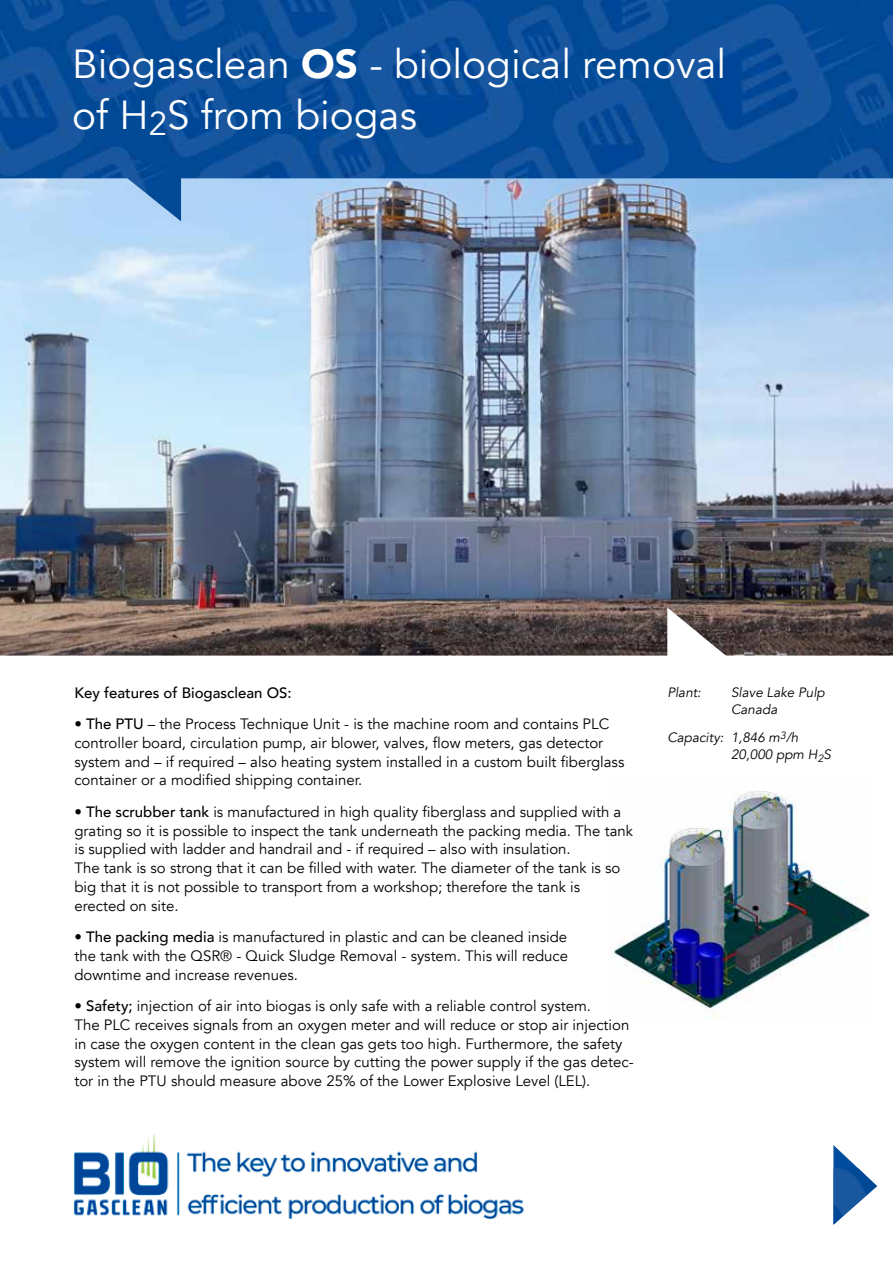
<style>
.page{position:relative;width:893px;height:1263px;background:#fff}
.page>*{position:absolute;margin:0;border:0;box-sizing:border-box;transform-origin:0 0}
.t1{font:40.5px/51px "Avenir";color:#fff}
.t2{font:15px/18.8px "Avenir";color:#000}
.t3{font:500 15px "Avenir";color:#000}
.t4{font:italic 13.5px/16.2px "Avenir";color:#000}
.s1{font-weight:900}
.s2{font-weight:500}
</style>
<div class="page">
<img style="left:609px;top:791px;width:261px;height:227px">
<img style="left:0;top:221px;width:893px;height:435px">
<svg style="left:667px;top:608px;width:64px;height:48px"></svg>
<img style="left:73px;top:1134px;width:451px;height:84px">
<svg style="left:833px;top:1145px;width:25px;height:23px"></svg>
<img style="left:833px;top:1168px;width:44px;height:57px">
<img style="left:0;top:0;width:893px;height:221px">
<h1 class="t1" style="left:72px;top:39px;width:655px">Biogasclean <span class="s1">OS</span> - biological removal of H<sub>2</sub>S from biogas</h1>
<p class="t3" style="left:74px;top:679px;width:219px">Key features of Biogasclean OS:</p>
<p class="t2" style="left:74px;top:715px;width:551px"><span class="s2">• The PTU</span> – the Process Technique Unit - is the machine room and contains PLC controller board, circulation pump, air blower, valves, flow meters, gas detector system and – if required – also heating system installed in a custom built fiberglass container or a modified shipping container.</p>
<p class="t2" style="left:74px;top:802px;width:560px">• <span class="s2">The scrubber tank</span> is manufactured in high quality fiberglass and supplied with a grating so it is possible to inspect the tank underneath the packing media. The tank is supplied with ladder and handrail and - if required – also with insulation.<br>The tank is so strong that it can be filled with water. The diameter of the tank is so big that it is not possible to transport from a workshop; therefore the tank is erected on site.</p>
<p class="t2" style="left:74px;top:928px;width:495px;text-align:justify">• <span class="s2">The packing media</span> is manufactured in plastic and can be cleaned inside the tank with the QSR® - Quick Sludge Removal - system. This will reduce downtime and increase revenues.</p>
<p class="t2" style="left:74px;top:997px;width:561px">• <span class="s2">Safety;</span> injection of air into biogas is only safe with a reliable control system.<br>The PLC receives signals from an oxygen meter and will reduce or stop air injection in case the oxygen content in the clean gas gets too high. Furthermore, the safety system will remove the ignition source by cutting the power supply if the gas detec&shy;tor in the PTU should measure above 25% of the Lower Explosive Level (LEL).</p>
<p class="t4" style="left:667px;top:685px;width:35px">Plant:</p>
<p class="t4" style="left:731px;top:685px;width:95px">Slave Lake Pulp<br>Canada</p>
<p class="t4" style="left:731px;top:730px;width:101px;text-indent:-64px">Capacity: 1,846 m<sup>3</sup>/h<br>20,000 ppm H<sub>2</sub>S</p>
</div>
